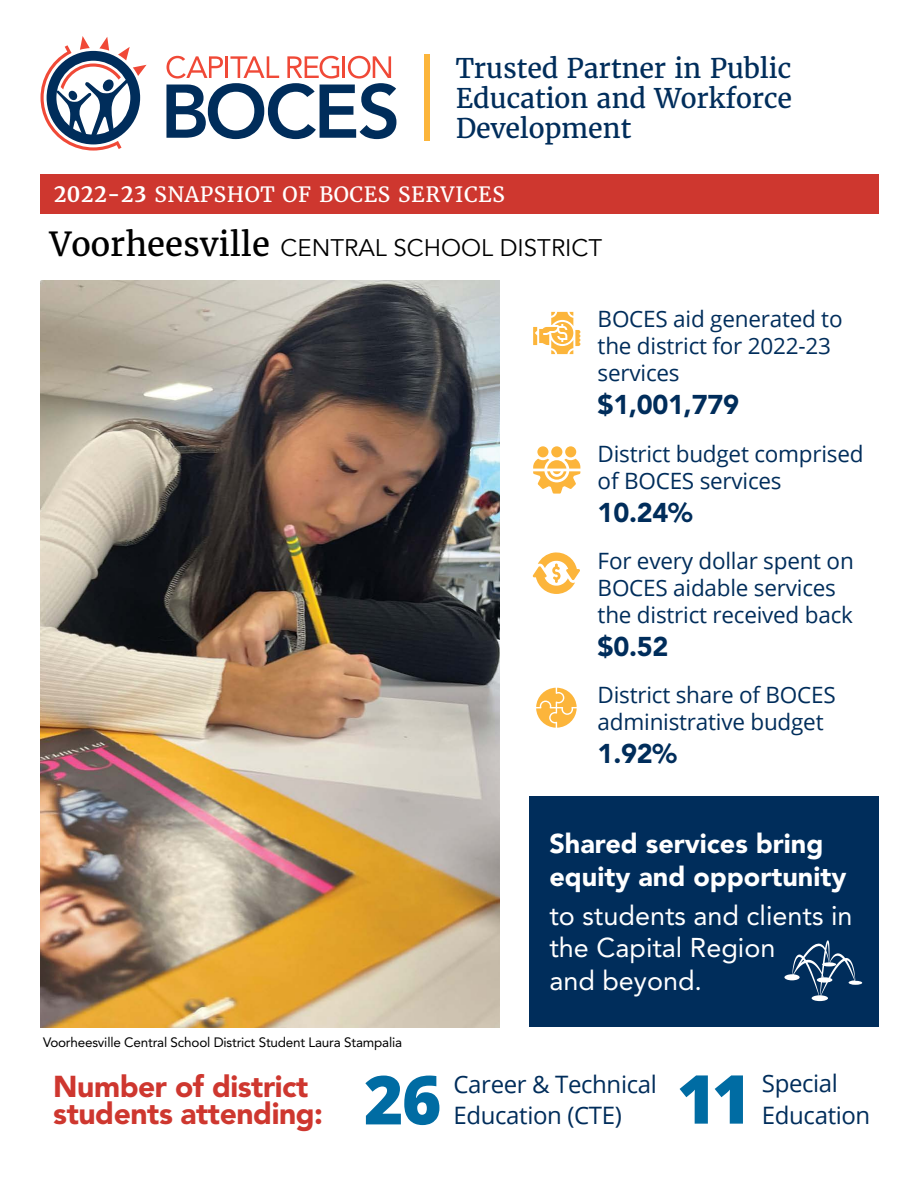
<style>
.page{position:relative;width:918px;height:1188px;background:#fff}
.page>*{position:absolute;margin:0;border:0;box-sizing:border-box;transform-origin:0 0}
.facts_-_studentstats{font:800 67.5px "Open Sans";color:#006ca3}
.Callout_-_large_red{font:900 30px/27px "Avenir LT Std";letter-spacing:-.015em;color:#ce372f}
.cover_tagline{font:27px/30px "Merriweather";letter-spacing:-.01em;color:#002d5b;text-align:justify}
.callout__sans{font:27px/32.4px "Avenir LT Std";color:#fff}
.callout__sans__large{font:900 27px/32.4px "Avenir LT Std";color:#fff}
.facts_-_coverstats{font:900 27px "Avenir LT Std";letter-spacing:-.01em;color:#002d5b}
.facts_-_studentstats-2{font:24px/31.5px "Open Sans";letter-spacing:-.015em;color:#002d5b}
.district_name{font:24px "Avenir";color:#000}
.facts_-_coverstats-2{font:22.5px/27px "Open Sans";letter-spacing:-.01em;color:#002d5b}
.cover_kicker{font:21px "Merriweather";letter-spacing:.025em;color:#fff}
.t1{font:13.5px "Avenir LT Std";letter-spacing:-.015em;color:#000}
.s1{font-weight:700}
.s2{font-family:"Merriweather";font-size:33px}
</style>
<div class="page">
<img style="left:40px;top:280px;width:460px;height:747px">
<div style="left:40px;top:174px;width:839px;height:40px;background:#ce372f"></div>
<svg style="left:166px;top:56px;width:230px;height:83px"></svg>
<svg style="left:40px;top:36px;width:107px;height:115px"></svg>
<div style="left:424px;top:54px;width:6px;height:86px;background:#fcb53b"></div>
<div style="left:529px;top:796px;width:350px;height:231px;background:#002d5b"></div>
<svg style="left:784px;top:940px;width:78px;height:61px"></svg>
<svg style="left:533px;top:312px;width:47px;height:42px"></svg>
<div style="left:551px;top:446px;width:11px;height:11px;background:#fcb53b;border-radius:50%"></div>
<div style="left:565px;top:446px;width:11px;height:11px;background:#fcb53b;border-radius:50%"></div>
<div style="left:537px;top:446px;width:11px;height:11px;background:#fcb53b;border-radius:50%"></div>
<svg style="left:533px;top:459px;width:47px;height:35px"></svg>
<svg style="left:532px;top:552px;width:48px;height:42px"></svg>
<svg style="left:536px;top:688px;width:41px;height:40px"></svg>
<p class="cover_tagline" style="left:456px;top:53px;width:338px">Trusted Partner in Public Education and Workforce Development</p>
<h1 class="cover_kicker" style="left:54px;top:181px;width:453px"><span class="s1">2022-23</span> SNAPSHOT OF BOCES SERVICES</h1>
<h1 class="district_name" style="left:50px;top:233px;width:554px"><span class="s2">Voorheesville</span> CENTRAL SCHOOL DISTRICT</h1>
<p class="facts_-_coverstats-2" style="left:598px;top:305px;width:246px">BOCES aid generated to the district for 2022-23 services</p>
<p class="facts_-_coverstats" style="left:598px;top:389px;width:143px">$1,001,779</p>
<p class="facts_-_coverstats-2" style="left:598px;top:439px;width:267px">District budget comprised of BOCES services</p>
<p class="facts_-_coverstats" style="left:598px;top:496px;width:97px">10.24%</p>
<p class="facts_-_coverstats-2" style="left:598px;top:547px;width:258px">For every dollar spent on<br>BOCES aidable services the district received back</p>
<p class="facts_-_coverstats" style="left:598px;top:630px;width:72px">$0.52</p>
<p class="facts_-_coverstats-2" style="left:598px;top:681px;width:240px">District share of BOCES administrative budget</p>
<p class="facts_-_coverstats" style="left:598px;top:737px;width:81px">1.92%</p>
<p class="t1" style="left:43px;top:1035px;width:361px">Voorheesville Central School District Student Laura Stampalia</p>
<p class="callout__sans__large" style="left:549px;top:828px;width:298px">Shared services bring equity and opportunity</p>
<p class="callout__sans" style="left:549px;top:899px;width:305px">to students and clients in the Capital Region<br>and beyond.</p>
<p class="Callout_-_large_red" style="left:53px;top:1073px;width:271px">Number of district students attending:</p>
<p class="facts_-_studentstats" style="left:364px;top:1049px;width:79px">26</p>
<p class="facts_-_studentstats-2" style="left:453px;top:1068px;width:205px">Career &amp; Technical<br>Education (CTE)</p>
<p class="facts_-_studentstats" style="left:677px;top:1048px;width:76px">11</p>
<p class="facts_-_studentstats-2" style="left:762px;top:1067px;width:110px">Special<br>Education</p>
</div>
